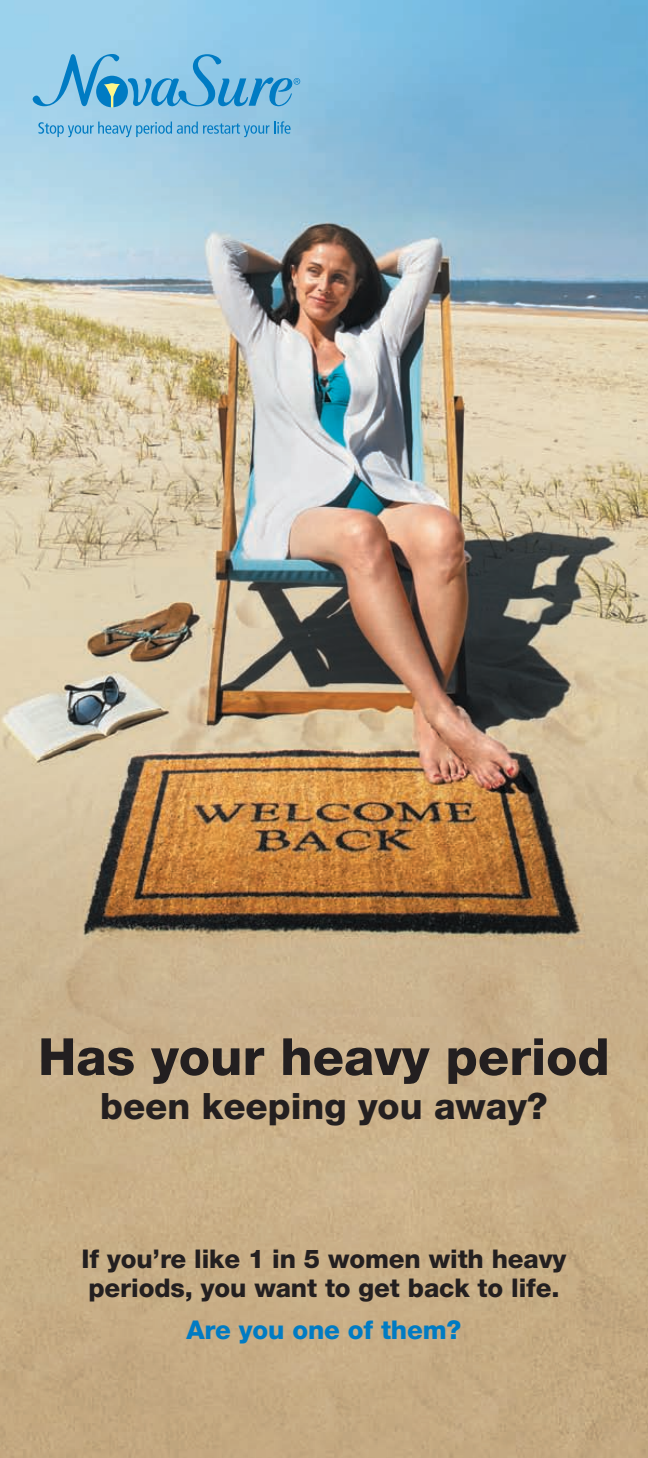
<style>
.page{position:relative;width:648px;height:1458px;background:#fff}
.page>*{position:absolute;margin:0;border:0;box-sizing:border-box;transform-origin:0 0}
.t1{font:800 51.3px "Helvetica Neue LT Std";color:#231f20}
.t2{font:800 36.45px "Helvetica Neue LT Std";color:#231f20}
.t3{font:800 25.88px/29.2px "Helvetica Neue LT Std";letter-spacing:-.005em;color:#231f20}
.t4{font:800 25.88px "Helvetica Neue LT Std";letter-spacing:-.005em;color:#007bc3}
</style>
<div class="page">
<img style="left:0;top:0;width:648px;height:1458px">
<svg style="left:33px;top:54px;width:267px;height:55px;background:#73b8dd"></svg>
<svg style="left:38px;top:121px;width:253px;height:16px;background:#7bbade"></svg>
<h1 class="t1" style="left:38px;top:1026px;width:573px">Has your heavy period</h1>
<h2 class="t2" style="left:100px;top:1084px;width:449px">been keeping you away?</h2>
<p class="t3" style="left:82px;top:1244px;width:486px">If you’re like 1 in 5 women with heavy periods, you want to get back to life.</p>
<p class="t4" style="left:186px;top:1315px;width:277px">Are you one of them?</p>
</div>
